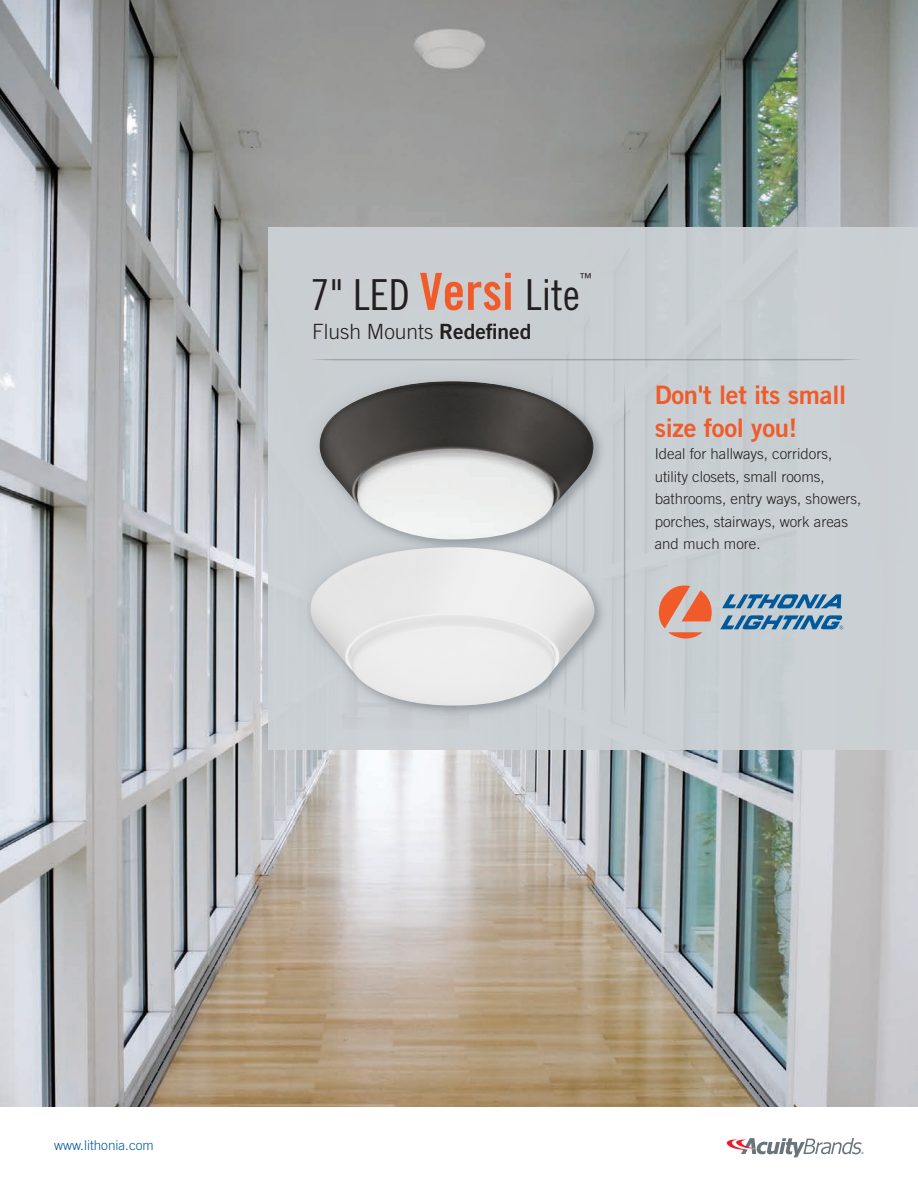
<style>
.page{position:relative;width:918px;height:1188px;background:#fff}
.page>*{position:absolute;margin:0;border:0;box-sizing:border-box;transform-origin:0 0}
.t1{font:42.75px "Trade Gothic LT Std Cn 18";color:#231f20}
.t2{font:25.5px/32.4px "Trade Gothic LT Std Bd 2";letter-spacing:-.01em;color:#f15b2a}
.t3{font:300 21px "Trade Gothic LT Std";color:#231f20}
.t4{font:300 15px/22.5px "Trade Gothic LT Std";color:#231f20}
.t5{font:300 13.5px "Trade Gothic LT Std";color:#00599b}
.t6{font:12.3px "Trade Gothic LT Std Cn 18";color:#231f20}
.s1{font-family:"Trade Gothic LT Std Bd Cn 20";font-size:51.3px;color:#f15b2a}
.s2{font-family:"Trade Gothic LT Std Bd 2";font-weight:400}
</style>
<div class="page">
<img style="left:0;top:0;width:918px;height:1107px">
<div style="left:268px;top:227px;width:650px;height:523px;background:#ccd1d5"></div>
<svg style="left:313px;top:359px;width:545px;height:1px"></svg>
<svg style="left:624px;top:386px;width:1px;height:326px"></svg>
<svg style="left:658px;top:585px;width:54px;height:54px"></svg>
<svg style="left:722px;top:594px;width:119px;height:14px"></svg>
<svg style="left:720px;top:615px;width:123px;height:14px"></svg>
<svg style="left:727px;top:1138px;width:137px;height:19px"></svg>
<img style="left:320px;top:381px;width:273px;height:148px">
<div style="left:292px;top:529px;width:321px;height:195px;background:#6a747b;opacity:.2"></div>
<img style="left:309px;top:547px;width:285px;height:159px">
<p class="t1" style="left:310px;top:269px;width:271px">7" LED <span class="s1">Versi</span> Lite</p>
<p class="t6" style="left:580px;top:270px;width:14px">™</p>
<p class="t3" style="left:312px;top:319px;width:221px">Flush Mounts <span class="s2">Redefined</span></p>
<p class="t2" style="left:655px;top:379px;width:193px">Don't let its small size fool you!</p>
<p class="t4" style="left:655px;top:443px;width:208px">Ideal for hallways, corridors, utility closets, small rooms, bathrooms, entry ways, showers, porches, stairways, work areas and much more.</p>
<p class="t5" style="left:54px;top:1137px;width:101px">www.lithonia.com</p>
</div>
